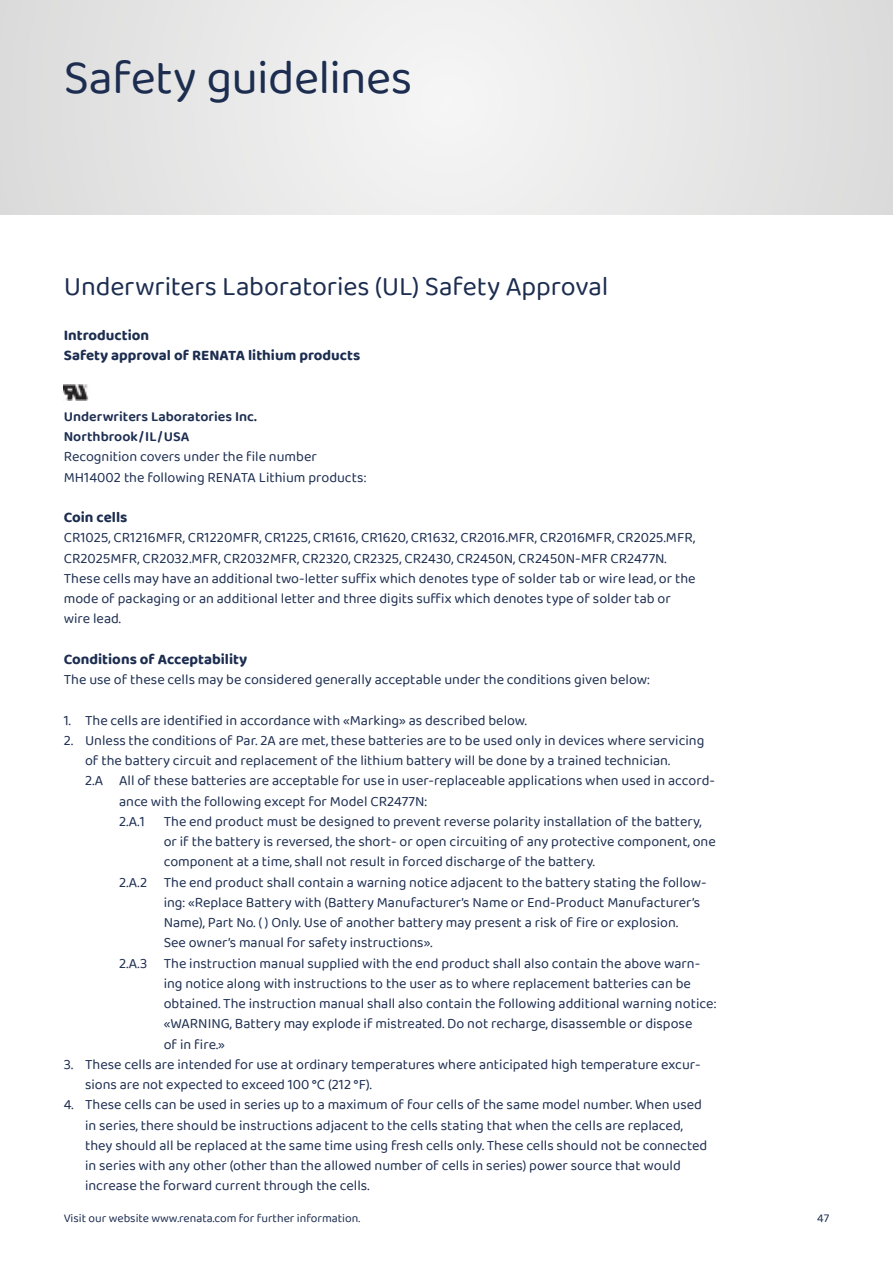
<style>
.page{position:relative;width:893px;height:1263px;background:#fff}
.page>*{position:absolute;margin:0;border:0;box-sizing:border-box;transform-origin:0 0}
.t1{font:48px "Baloo Tamma 2";letter-spacing:-.01em;color:#1c2d50}
.t2{font:27px "Baloo Tamma 2";letter-spacing:-.005em;color:#1c2d50}
.t3{font:700 15px/20.2px "Baloo Tamma 2";color:#1c2d50}
.t4{font:14.25px/20.2px "Baloo Tamma 2";color:#1c2d50}
.t5{font:600 14.25px/20.2px "Baloo Tamma 2";color:#1c2d50}
.t6{font:12px "Baloo Tamma 2";color:#1c2d50}
</style>
<div class="page">
<div style="left:0;top:0;width:893px;height:215px;background:#e8e8e8"></div>
<img style="left:64px;top:384px;width:25px;height:16px">
<h1 class="t1" style="left:64px;top:49px;width:350px">Safety guidelines</h1>
<h2 class="t2" style="left:64px;top:270px;width:546px">Underwriters Laboratories (UL) Safety Approval</h2>
<p class="t3" style="left:64px;top:324px;width:298px">Introduction<br>Safety approval of RENATA lithium products</p>
<p class="t5" style="left:64px;top:406px;width:195px">Underwriters Laboratories Inc.<br>Northbrook / IL / USA</p>
<p class="t4" style="left:64px;top:446px;width:304px">Recognition covers under the file number<br>MH14002 the following RENATA Lithium products:</p>
<p class="t3" style="left:64px;top:507px;width:65px">Coin cells</p>
<p class="t4" style="left:64px;top:527px;width:633px">CR1025, CR1216MFR, CR1220MFR, CR1225, CR1616, CR1620, CR1632, CR2016.MFR, CR2016MFR, CR2025.MFR, CR2025MFR, CR2032.MFR, CR2032MFR, CR2320, CR2325, CR2430, CR2450N, CR2450N-MFR CR2477N.<br>These cells may have an additional two-letter suffix which denotes type of solder tab or wire lead, or the mode of packaging or an additional letter and three digits suffix which denotes type of solder tab or wire lead.</p>
<p class="t3" style="left:64px;top:648px;width:185px">Conditions of Acceptability</p>
<p class="t4" style="left:64px;top:669px;width:588px">The use of these cells may be considered generally acceptable under the conditions given below:</p>
<p class="t4" style="left:64px;top:709px;width:465px">1. The cells are identified in accordance with «Marking» as described below.</p>
<p class="t4" style="left:64px;top:730px;width:642px">2. Unless the conditions of Par. 2A are met, these batteries are to be used only in devices where servicing</p>
<p class="t4" style="left:85px;top:750px;width:586px">of the battery circuit and replacement of the lithium battery will be done by a trained technician.</p>
<p class="t4" style="left:85px;top:770px;width:631px">2.A All of these batteries are acceptable for use in user-replaceable applications when used in accord-</p>
<p class="t4" style="left:119px;top:790px;width:310px">ance with the following except for Model CR2477N:</p>
<p class="t4" style="left:119px;top:811px;width:27px">2.A.1</p>
<p class="t4" style="left:164px;top:811px;width:539px">The end product must be designed to prevent reverse polarity installation of the battery,</p>
<p class="t4" style="left:164px;top:831px;width:554px">or if the battery is reversed, the short- or open circuiting of any protective component, one</p>
<p class="t4" style="left:164px;top:851px;width:433px">component at a time, shall not result in forced discharge of the battery.</p>
<p class="t4" style="left:119px;top:871px;width:589px">2.A.2 The end product shall contain a warning notice adjacent to the battery stating the follow-</p>
<p class="t4" style="left:164px;top:892px;width:538px">ing: «Replace Battery with (Battery Manufacturer’s Name or End-Product Manufacturer’s</p>
<p class="t4" style="left:164px;top:912px;width:516px">Name), Part No. ( ) Only. Use of another battery may present a risk of fire or explosion.</p>
<p class="t4" style="left:164px;top:932px;width:270px">See owner’s manual for safety instructions».</p>
<p class="t4" style="left:119px;top:952px;width:583px">2.A.3 The instruction manual supplied with the end product shall also contain the above warn-</p>
<p class="t4" style="left:164px;top:973px;width:529px">ing notice along with instructions to the user as to where replacement batteries can be</p>
<p class="t4" style="left:164px;top:993px;width:554px">obtained. The instruction manual shall also contain the following additional warning notice:</p>
<p class="t4" style="left:164px;top:1013px;width:530px">«WARNING, Battery may explode if mistreated. Do not recharge, disassemble or dispose</p>
<p class="t4" style="left:164px;top:1033px;width:63px">of in fire.»</p>
<p class="t4" style="left:85px;top:1054px;width:617px;text-indent:-21px">3. These cells are intended for use at ordinary temperatures where anticipated high temperature excur&shy;sions are not expected to exceed 100 °C (212 °F).</p>
<p class="t4" style="left:85px;top:1094px;width:624px;text-indent:-21px">4. These cells can be used in series up to a maximum of four cells of the same model number. When used in series, there should be instructions adjacent to the cells stating that when the cells are replaced, they should all be replaced at the same time using fresh cells only. These cells should not be connected in series with any other (other than the allowed number of cells in series) power source that would increase the forward current through the cells.</p>
<p class="t6" style="left:64px;top:1210px;width:298px">Visit our website www.renata.com for further information.</p>
<p class="t6" style="left:817px;top:1210px;width:13px">47</p>
</div>
